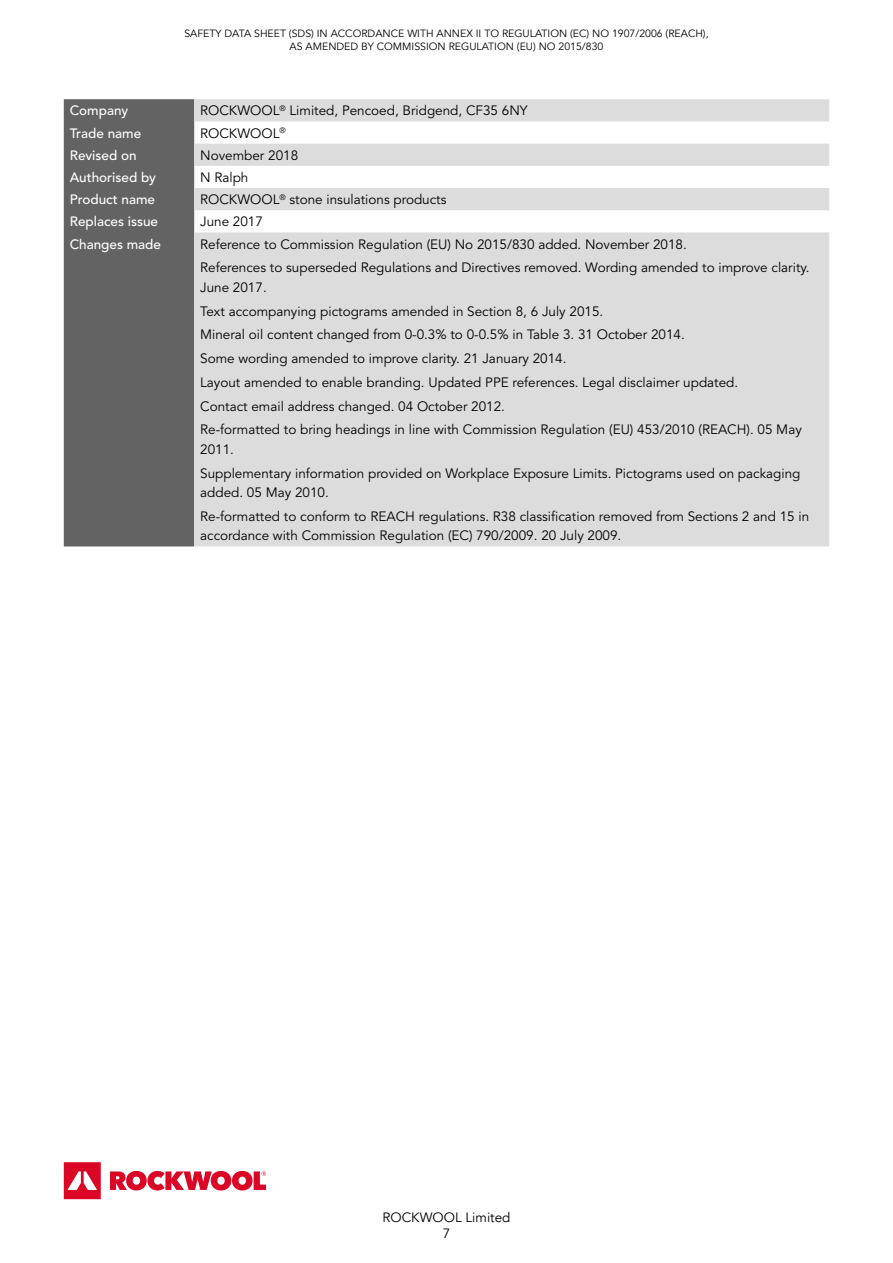
<style>
.page{position:relative;width:893px;height:1263px;background:#fff}
.page>*{position:absolute;margin:0;border:0;box-sizing:border-box;transform-origin:0 0}
.t1{font:13.5px/23.7px "Avenir LT Std";color:#000}
.t2{font:500 13.5px "Avenir LT Std";color:#fff}
.t3{font:13.5px/16.2px "Avenir";color:#000;text-align:center}
.t4{font:10.5px/12.6px "Avenir";color:#000;text-align:center}
</style>
<div class="page">
<svg style="left:64px;top:1162px;width:37px;height:37px"></svg>
<svg style="left:110px;top:1171px;width:156px;height:19px"></svg>
<div style="left:64px;top:99px;width:130px;height:447px;background:#646363"></div>
<svg style="left:194px;top:99px;width:635px;height:447px;background:#e2e1e1"></svg>
<p class="t4" style="left:184px;top:27px;width:526px">SAFETY DATA SHEET (SDS) IN ACCORDANCE WITH ANNEX II TO REGULATION (EC) NO 1907/2006 (REACH),<br>AS AMENDED BY COMMISSION REGULATION (EU) NO 2015/830</p>
<p class="t2" style="left:70px;top:103px;width:60px">Company</p>
<p class="t1" style="left:200px;top:99px;width:329px">ROCKWOOL<sup>®</sup> Limited, Pencoed, Bridgend, CF35 6NY</p>
<p class="t2" style="left:70px;top:125px;width:73px">Trade name</p>
<p class="t1" style="left:200px;top:122px;width:87px">ROCKWOOL<sup>®</sup></p>
<p class="t2" style="left:70px;top:147px;width:68px">Revised on</p>
<p class="t1" style="left:200px;top:144px;width:100px">November 2018</p>
<p class="t2" style="left:70px;top:170px;width:88px">Authorised by</p>
<p class="t1" style="left:200px;top:166px;width:50px">N Ralph</p>
<p class="t2" style="left:70px;top:192px;width:87px">Product name</p>
<p class="t1" style="left:200px;top:188px;width:248px">ROCKWOOL<sup>®</sup> stone insulations products</p>
<p class="t2" style="left:70px;top:214px;width:90px">Replaces issue</p>
<p class="t1" style="left:200px;top:210px;width:64px">June 2017</p>
<p class="t2" style="left:70px;top:236px;width:93px">Changes made</p>
<p class="t1" style="left:200px;top:233px;width:611px">Reference to Commission Regulation (EU) No 2015/830 added. November 2018.<br>References to superseded Regulations and Directives removed. Wording amended to improve clarity.</p>
<p class="t1" style="left:200px;top:276px;width:603px">June 2017.<br>Text accompanying pictograms amended in Section 8, 6 July 2015.<br>Mineral oil content changed from 0-0.3% to 0-0.5% in Table 3. 31 October 2014.<br>Some wording amended to improve clarity. 21 January 2014.<br>Layout amended to enable branding. Updated PPE references. Legal disclaimer updated.<br>Contact email address changed. 04 October 2012.<br>Re-formatted to bring headings in line with Commission Regulation (EU) 453/2010 (REACH). 05 May</p>
<p class="t1" style="left:200px;top:438px;width:602px">2011.<br>Supplementary information provided on Workplace Exposure Limits. Pictograms used on packaging</p>
<p class="t1" style="left:200px;top:481px;width:611px">added. 05 May 2010.<br>Re-formatted to conform to REACH regulations. R38 classification removed from Sections 2 and 15 in</p>
<p class="t1" style="left:200px;top:524px;width:423px">accordance with Commission Regulation (EC) 790/2009. 20 July 2009.</p>
<p class="t3" style="left:382px;top:1209px;width:130px">ROCKWOOL Limited<br>7</p>
</div>
